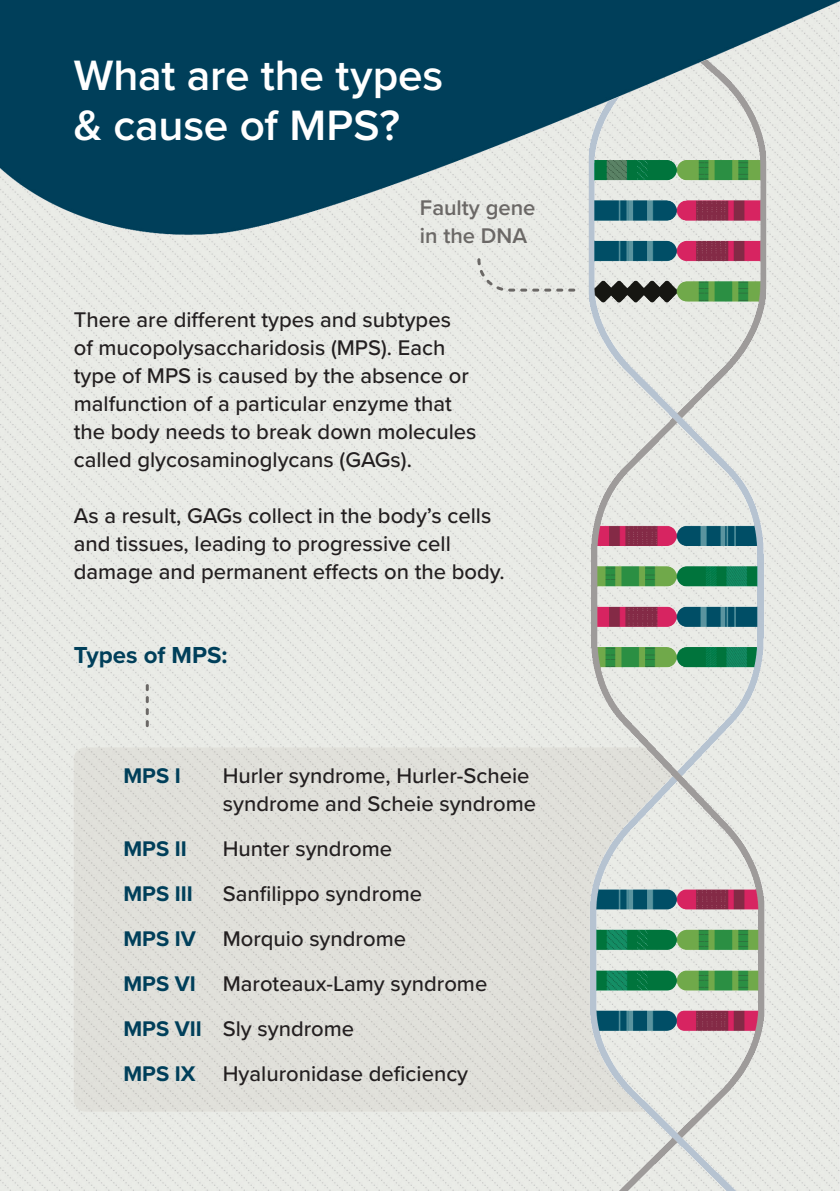
<style>
.page{position:relative;width:840px;height:1191px;background:#fff}
.page>*{position:absolute;margin:0;border:0;box-sizing:border-box;transform-origin:0 0}
.t1{font:600 44px/50px "Proxima Nova";letter-spacing:-.005em;color:#fff}
.t2{font:700 24px "Proxima Nova";color:#003f5a}
.t3{font:500 22px/28px "Proxima Nova";color:#231f20}
.t4{font:600 22px/28px "Proxima Nova";color:#6b6866}
.t5{font:700 22px "Proxima Nova";color:#003f5a}
.s1{font-weight:700;color:#003f5a}
</style>
<div class="page">
<img style="left:0;top:0;width:839px;height:1191px">
<svg style="left:74px;top:747px;width:514px;height:364px;fill:#e0e0da"></svg>
<svg style="left:477px;top:258px;width:98px;height:34px"></svg>
<img style="left:588px;top:34px;width:177px;height:1157px">
<svg style="left:146px;top:684px;width:3px;height:43px"></svg>
<h1 class="t1" style="left:74px;top:50px;width:371px">What are the types &amp; cause of MPS?</h1>
<p class="t4" style="left:420px;top:193px;width:117px">Faulty gene in the DNA</p>
<p class="t3" style="left:74px;top:305px;width:404px">There are different types and subtypes<br>of mucopolysaccharidosis (MPS). Each type of MPS is caused by the absence or malfunction of a particular enzyme that the body needs to break down molecules called glycosaminoglycans (GAGs).</p>
<p class="t3" style="left:74px;top:501px;width:432px">As a result, GAGs collect in the body’s cells and tissues, leading to progressive cell damage and permanent effects on the body.</p>
<p class="t2" style="left:74px;top:637px;width:155px">Types of MPS:</p>
<p class="t5" style="left:123px;top:759px;width:59px">MPS I</p>
<p class="t3" style="left:223px;top:761px;width:314px">Hurler syndrome, Hurler-Scheie syndrome and Scheie syndrome</p>
<p class="t5" style="left:123px;top:832px;width:65px">MPS II</p>
<p class="t3" style="left:223px;top:834px;width:171px">Hunter syndrome</p>
<p class="t5" style="left:123px;top:877px;width:71px">MPS III</p>
<p class="t3" style="left:123px;top:870px;width:365px;line-height:45px;text-indent:99px">Sanfilippo syndrome<br><span class="s1">MPS IV</span> Morquio syndrome<br><span class="s1">MPS VI</span> Maroteaux-Lamy syndrome<br><span class="s1">MPS VII</span> Sly syndrome<br><span class="s1">MPS IX</span> Hyaluronidase deficiency</p>
</div>
